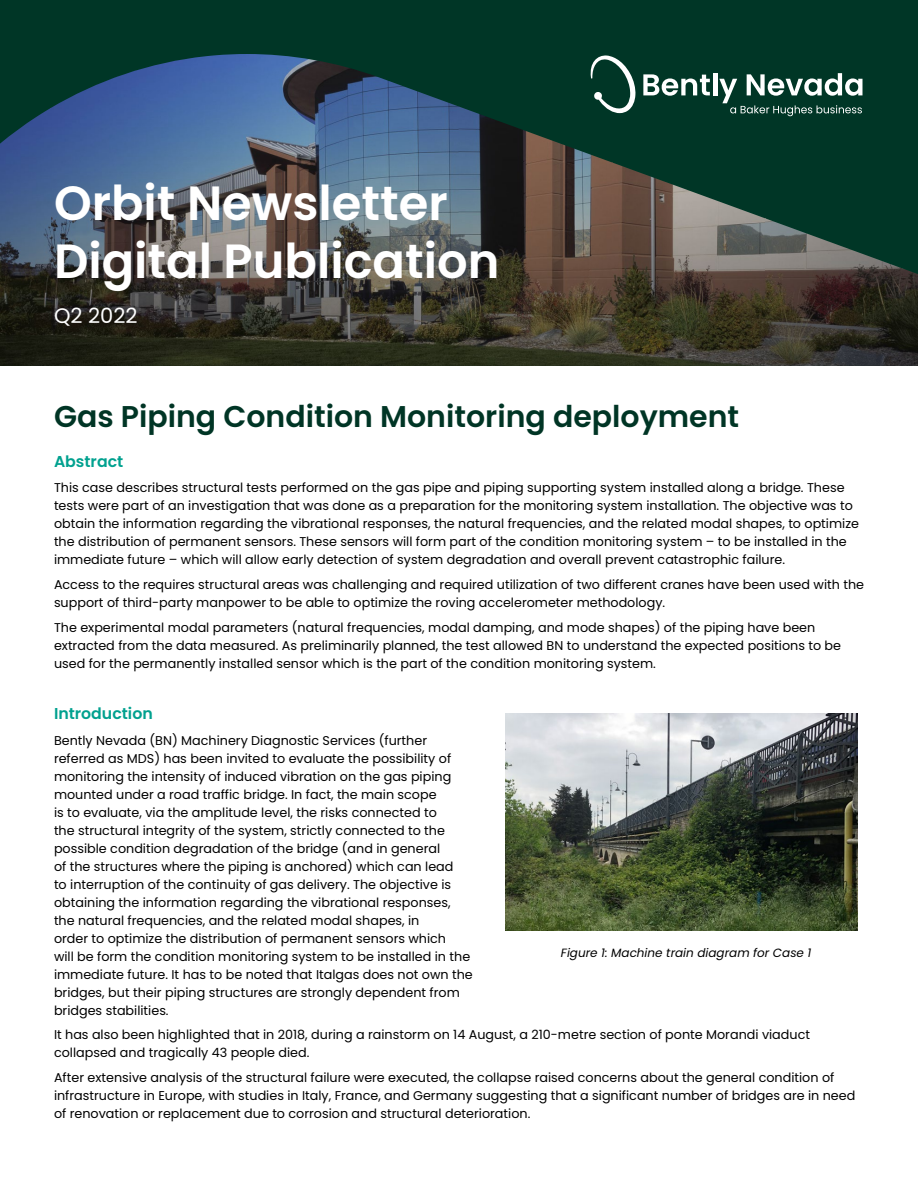
<style>
.page{position:relative;width:918px;height:1188px;background:#fff}
.page>*{position:absolute;margin:0;border:0;box-sizing:border-box;transform-origin:0 0}
.t1{font:600 48px/57.6px "Poppins";color:#fff}
.t2{font:600 30px "Poppins";color:#003525}
.t3{font:21px "Poppins";color:#fff}
.t4{font:600 15.75px "Poppins";color:#00a18f}
.t5{font:12.75px/18px "Poppins";color:#000}
.t6{font:italic 12px "Poppins";color:#000}
</style>
<div class="page">
<img style="left:506px;top:713px;width:352px;height:218px">
<div style="left:0;top:0;width:918px;height:366px;background:#003626"></div>
<img style="left:51px;top:54px;width:408px;height:312px">
<img style="left:0;top:108px;width:51px;height:258px">
<img style="left:459px;top:106px;width:153px;height:260px">
<img style="left:612px;top:162px;width:153px;height:204px">
<img style="left:765px;top:218px;width:153px;height:148px">
<svg style="left:589px;top:55px;width:47px;height:58px"></svg>
<svg style="left:643px;top:74px;width:67px;height:22px"></svg>
<hr style="left:713px;top:73px;width:4px;height:22px;background:#fff">
<svg style="left:719px;top:73px;width:143px;height:43px"></svg>
<h1 class="t1" style="left:54px;top:175px;width:447px">Orbit Newsletter<br>Digital Publication</h1>
<h3 class="t3" style="left:54px;top:303px;width:85px">Q2 2022</h3>
<h2 class="t2" style="left:54px;top:400px;width:687px">Gas Piping Condition Monitoring deployment</h2>
<p class="t4" style="left:54px;top:452px;width:71px">Abstract</p>
<p class="t5" style="left:54px;top:479px;width:807px">This case describes structural tests performed on the gas pipe and piping supporting system installed along a bridge. These tests were part of an investigation that was done as a preparation for the monitoring system installation. The objective was to obtain the information regarding the vibrational responses, the natural frequencies, and the related modal shapes, to optimize the distribution of permanent sensors. These sensors will form part of the condition monitoring system – to be installed in the immediate future – which will allow early detection of system degradation and overall prevent catastrophic failure.</p>
<p class="t5" style="left:54px;top:576px;width:812px">Access to the requires structural areas was challenging and required utilization of two different cranes have been used with the support of third-party manpower to be able to optimize the roving accelerometer methodology.</p>
<p class="t5" style="left:54px;top:618px;width:789px">The experimental modal parameters (natural frequencies, modal damping, and mode shapes) of the piping have been extracted from the data measured. As preliminarily planned, the test allowed BN to understand the expected positions to be used for the permanently installed sensor which is the part of the condition monitoring system.</p>
<p class="t4" style="left:54px;top:704px;width:100px">Introduction</p>
<p class="t5" style="left:54px;top:731px;width:420px">Bently Nevada (BN) Machinery Diagnostic Services (further referred as MDS) has been invited to evaluate the possibility of monitoring the intensity of induced vibration on the gas piping mounted under a road traffic bridge. In fact, the main scope<br>is to evaluate, via the amplitude level, the risks connected to<br>the structural integrity of the system, strictly connected to the possible condition degradation of the bridge (and in general<br>of the structures where the piping is anchored) which can lead<br>to interruption of the continuity of gas delivery. The objective is obtaining the information regarding the vibrational responses, the natural frequencies, and the related modal shapes, in<br>order to optimize the distribution of permanent sensors which<br>will be form the condition monitoring system to be installed in the immediate future. It has to be noted that Italgas does not own the bridges, but their piping structures are strongly dependent from bridges stabilities.</p>
<p class="t5" style="left:54px;top:1026px;width:758px">It has also been highlighted that in 2018, during a rainstorm on 14 August, a 210-metre section of ponte Morandi viaduct collapsed and tragically 43 people died.</p>
<p class="t5" style="left:54px;top:1069px;width:803px">After extensive analysis of the structural failure were executed, the collapse raised concerns about the general condition of infrastructure in Europe, with studies in Italy, France, and Germany suggesting that a significant number of bridges are in need of renovation or replacement due to corrosion and structural deterioration.</p>
<p class="t6" style="left:561px;top:946px;width:252px">Figure 1: Machine train diagram for Case 1</p>
</div>
